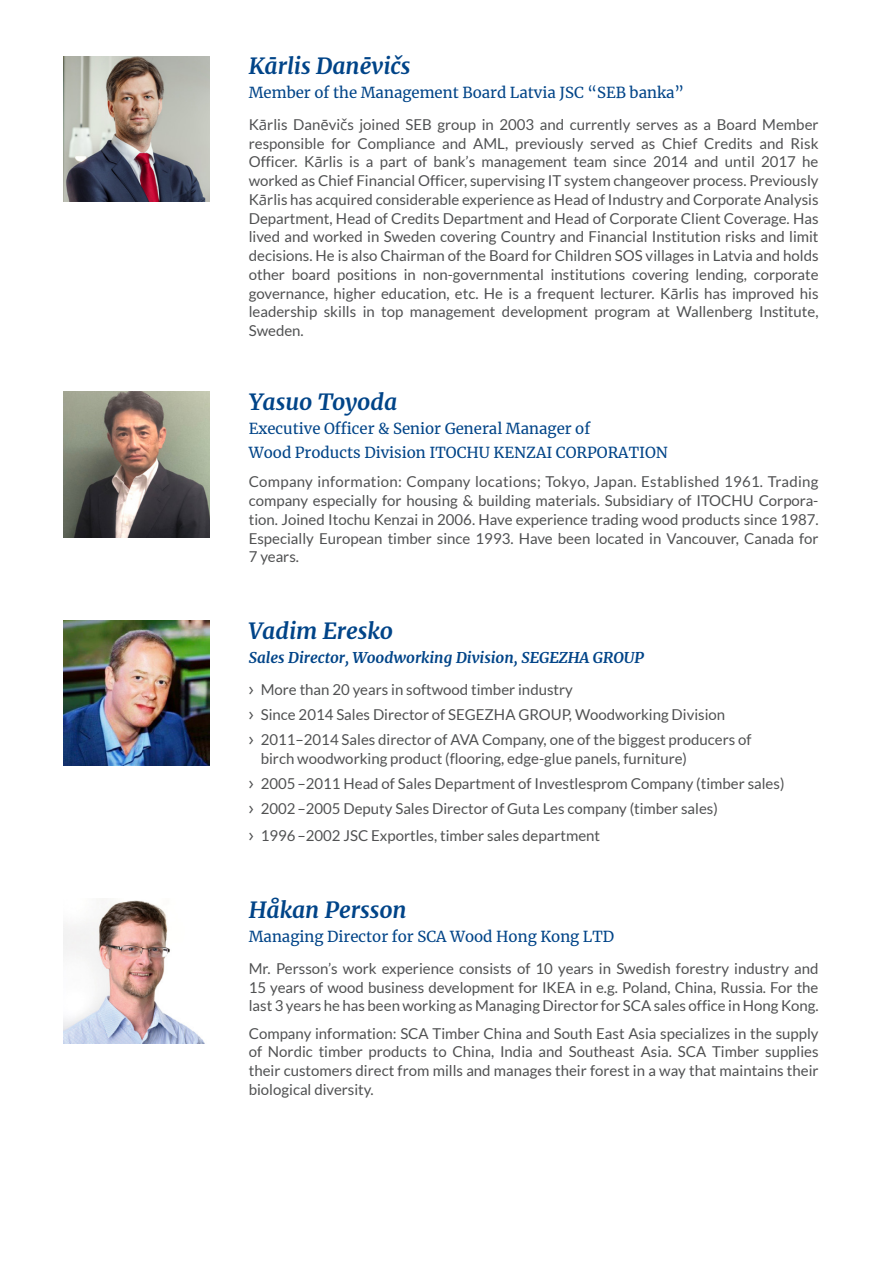
<style>
.page{position:relative;width:893px;height:1263px;background:#fff}
.page>*{position:absolute;margin:0;border:0;box-sizing:border-box;transform-origin:0 0}
.t1{font:italic 700 22.5px "Merriweather";color:#048}
.t2{font:15px/18.8px "Lato";color:#505152;text-align:justify}
.t3{font:15px/24px "Merriweather";color:#048}
.t4{font:italic 700 15px "Merriweather";color:#048}
.s1{font-family:"Open Sans"}
.s2{font-family:"Meta"}
</style>
<div class="page">
<img style="left:64px;top:56px;width:145px;height:146px">
<img style="left:64px;top:392px;width:145px;height:145px">
<img style="left:64px;top:898px;width:141px;height:145px">
<img style="left:64px;top:620px;width:145px;height:145px">
<h1 class="t1" style="left:249px;top:50px;width:163px">Kārlis Danēvičs</h1>
<p class="t3" style="left:249px;top:80px;width:437px">Member of the Management Board Latvia JSC “SEB banka”</p>
<p class="t2" style="left:249px;top:115px;width:571px">K<span class="s1">ā</span>rlis Dan<span class="s1">ē</span>vi<span class="s1">č</span>s joined SEB group in 2003 and currently serves as a Board Member responsible for Compliance and AML, previously served as Chief Credits and Risk Officer. K<span class="s1">ā</span>rlis is a part of bank’s management team since 2014 and until 2017 he worked as Chief Financial Officer, supervising IT system changeover process. Previously K<span class="s1">ā</span>rlis has acquired considerable experience as Head of Industry and Corporate Analysis Department, Head of Credits Department and Head of Corporate Client Coverage. Has lived and worked in Sweden covering Country and Financial Institution risks and limit decisions. He is also Chairman of the Board for Children SOS villages in Latvia and holds other board positions in non-governmental institutions covering lending, corporate governance, higher education, etc. He is a frequent lecturer. K<span class="s1">ā</span>rlis has improved his leadership skills in top management development program at Wallenberg Institute, Sweden.</p>
<h1 class="t1" style="left:249px;top:386px;width:150px">Yasuo Toyoda</h1>
<p class="t3" style="left:249px;top:416px;width:421px">Executive Officer &amp; Senior General Manager of<br>Wood Products Division ITOCHU KENZAI CORPORATION</p>
<p class="t2" style="left:249px;top:472px;width:571px">Company information: Company locations; Tokyo, Japan. Established 1961. Trading company especially for housing &amp; building materials. Subsidiary of ITOCHU Corpora&shy;tion. Joined Itochu Kenzai in 2006. Have experience trading wood products since 1987.<br>Especially European timber since 1993. Have been located in Vancouver, Canada for 7 years.</p>
<h1 class="t1" style="left:249px;top:615px;width:146px">Vadim Eresko</h1>
<p class="t4" style="left:249px;top:647px;width:397px">Sales Director, Woodworking Division, SEGEZHA GROUP</p>
<p class="t2" style="left:249px;top:677px;width:504px;line-height:25px;text-align:left"><span class="s2">&gt;</span> More than 20 years in softwood timber industry<br><span class="s2">&gt;</span> Since 2014 Sales Director of SEGEZHA GROUP, Woodworking Division<br><span class="s2">&gt;</span> 2011–2014 Sales director of AVA Company, one of the biggest producers of</p>
<p class="t2" style="left:249px;top:746px;width:537px;line-height:25px;text-align:left;text-indent:12px">birch woodworking product (flooring, edge-glue panels, furniture)<br><span class="s2">&gt;</span> 2005–2011 Head of Sales Department of Investlesprom Company (timber sales) <span class="s2">&gt;</span> 2002–2005 Deputy Sales Director of Guta Les company (timber sales)</p>
<p class="t2" style="left:249px;top:826px;width:353px"><span class="s2">&gt;</span> 1996–2002 JSC Exportles, timber sales department</p>
<h1 class="t1" style="left:249px;top:894px;width:159px">Håkan Persson</h1>
<p class="t3" style="left:249px;top:924px;width:367px">Managing Director for SCA Wood Hong Kong LTD</p>
<p class="t2" style="left:249px;top:959px;width:571px">Mr. Persson’s work experience consists of 10 years in Swedish forestry industry and 15 years of wood business development for IKEA in e.g. Poland, China, Russia. For the last 3 years he has been working as Managing Director for SCA sales office in Hong Kong.</p>
<p class="t2" style="left:249px;top:1024px;width:571px">Company information: SCA Timber China and South East Asia specializes in the supply of Nordic timber products to China, India and Southeast Asia. SCA Timber supplies their customers direct from mills and manages their forest in a way that maintains their biological diversity.</p>
</div>
